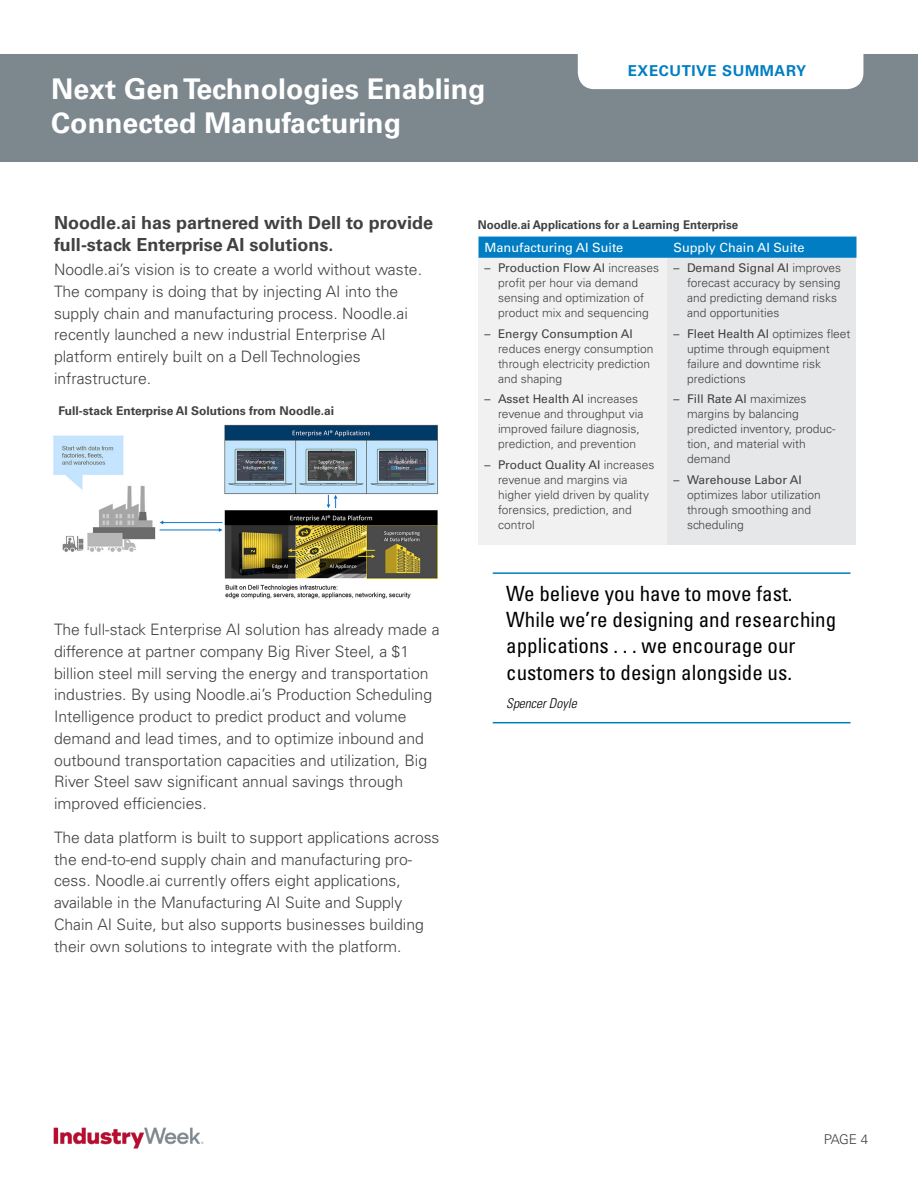
<style>
.page{position:relative;width:918px;height:1188px;background:#fff}
.page>*{position:absolute;margin:0;border:0;box-sizing:border-box;transform-origin:0 0}
.t1{font:700 28.5px/34.2px "Univers LT Std";color:#fff}
.t2{font:condensed 21px/26.2px "Univers LT Std";color:#000}
.t3{font:700 18px/21.8px "Univers LT Std";color:#414042}
.t4{font:300 15.75px/21.8px "Univers LT Std";color:#414042}
.t5{font:700 15px "Univers LT Std";letter-spacing:.04em;color:#007dc3}
.t6{font:italic 300 condensed 13.5px "Univers LT Std";color:#000}
.t7{font:300 13.5px "Univers LT Std";color:#414042}
.t8{font:12.75px "Univers LT Std";color:#fff}
.t9{font:300 12px/15px "Univers LT Std";color:#414042}
.t10{font:700 12px "Univers LT Std";color:#414042}
.t11{font:700 12px "Univers LT Std";color:#414042;scale:.96 1}
.t12{font:12px "Univers LT Std";color:#414042}
.s1{font-weight:400}
</style>
<div class="page">
<div style="left:0;top:54px;width:918px;height:108px;background:#7c878e"></div>
<div style="left:578px;top:54px;width:285px;height:35px;background:#fff"></div>
<img style="left:53px;top:1127px;width:151px;height:22px">
<hr style="left:493px;top:572px;width:357px;height:2px;background:#007dc3">
<hr style="left:493px;top:722px;width:357px;height:1px;background:#007dc3">
<img style="left:53px;top:424px;width:386px;height:175px">
<div style="left:478px;top:237px;width:378px;height:21px;background:#007dc3"></div>
<div style="left:478px;top:258px;width:190px;height:286px;background:#f1f1f2"></div>
<div style="left:668px;top:258px;width:188px;height:286px;background:#e6e7e8"></div>
<h1 class="t1" style="left:51px;top:72px;width:436px">Next Gen Technologies Enabling<br>Connected Manufacturing</h1>
<p class="t5" style="left:628px;top:62px;width:180px">EXECUTIVE SUMMARY</p>
<p class="t3" style="left:54px;top:212px;width:381px">Noodle.ai has partnered with Dell to provide full-stack Enterprise AI solutions.</p>
<p class="t4" style="left:54px;top:259px;width:370px">Noodle.ai’s vision is to create a world without waste.<br>The company is doing that by injecting AI into the supply chain and manufacturing process. Noodle.ai recently launched a new industrial Enterprise AI platform entirely built on a Dell Technologies infrastructure.</p>
<p class="t10" style="left:58px;top:404px;width:277px">Full-stack Enterprise AI Solutions from Noodle.ai</p>
<p class="t4" style="left:54px;top:619px;width:387px">The full-stack Enterprise AI solution has already made a difference at partner company Big River Steel, a $1 billion steel mill serving the energy and transportation industries. By using Noodle.ai’s Production Scheduling Intelligence product to predict product and volume demand and lead times, and to optimize inbound and outbound transportation capacities and utilization, Big River Steel saw significant annual savings through improved efficiencies.</p>
<p class="t4" style="left:54px;top:827px;width:387px">The data platform is built to support applications across the end-to-end supply chain and manufacturing pro&shy;cess. Noodle.ai currently offers eight applications, available in the Manufacturing AI Suite and Supply Chain AI Suite, but also supports businesses building their own solutions to integrate with the platform.</p>
<p class="t11" style="left:478px;top:218px;width:273px">Noodle.ai Applications for a Learning Enterprise</p>
<p class="t8" style="left:484px;top:240px;width:140px">Manufacturing AI Suite</p>
<p class="t8" style="left:674px;top:240px;width:133px">Supply Chain AI Suite</p>
<p class="t9" style="left:498px;top:261px;width:163px;text-indent:-14px"><span class="s1">– Production Flow AI</span> increases profit per hour via demand sensing and optimization of product mix and sequencing</p>
<p class="t12" style="left:484px;top:327px;width:150px">– Energy Consumption AI</p>
<p class="t9" style="left:498px;top:341px;width:157px">reduces energy consumption through electricity prediction and shaping</p>
<p class="t9" style="left:498px;top:392px;width:147px;text-indent:-14px"><span class="s1">– Asset Health AI</span> increases revenue and throughput via improved failure diagnosis, prediction, and prevention</p>
<p class="t9" style="left:498px;top:457px;width:158px;text-indent:-14px"><span class="s1">– Product Quality AI</span> increases revenue and margins via higher yield driven by quality forensics, prediction, and control</p>
<p class="t9" style="left:687px;top:261px;width:156px;text-indent:-14px"><span class="s1">– Demand Signal AI</span> improves forecast accuracy by sensing and predicting demand risks and opportunities</p>
<p class="t9" style="left:687px;top:326px;width:165px;text-indent:-14px"><span class="s1">– Fleet Health AI</span> optimizes fleet uptime through equipment failure and downtime risk predictions</p>
<p class="t9" style="left:687px;top:392px;width:150px;text-indent:-14px"><span class="s1">– Fill Rate AI</span> maximizes margins by balancing predicted inventory, produc&shy;tion, and material with demand</p>
<p class="t12" style="left:674px;top:472px;width:130px">– Warehouse Labor AI</p>
<p class="t9" style="left:687px;top:487px;width:135px">optimizes labor utilization through smoothing and scheduling</p>
<h2 class="t2" style="left:506px;top:580px;width:332px">We believe you have to move fast.<br>While we’re designing and researching applications . . . we encourage our customers to design alongside us.</h2>
<p class="t6" style="left:506px;top:696px;width:72px">Spencer Doyle</p>
<p class="t7" style="left:824px;top:1132px;width:46px">PAGE 4</p>
</div>
